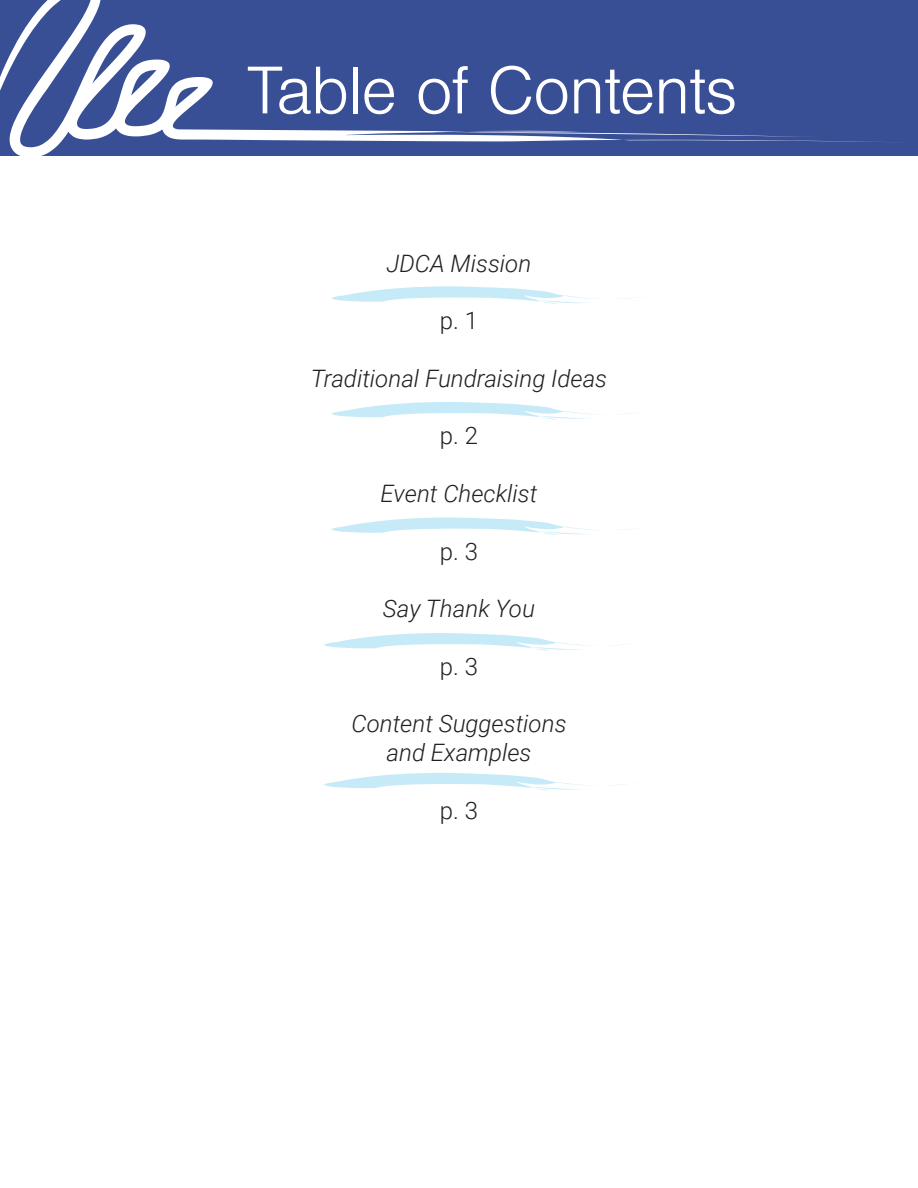
<style>
.page{position:relative;width:918px;height:1188px;background:#fff}
.page>*{position:absolute;margin:0;border:0;box-sizing:border-box;transform-origin:0 0}
.t1{font:300 70.05px "Nimbus San";letter-spacing:-.02em;color:#fff}
.t2{font:italic 300 24px "Roboto";color:#231f20}
.t3{font:300 24px "Roboto";color:#231f20}
</style>
<div class="page">
<svg style="left:332px;top:286px;width:301px;height:18px"></svg>
<svg style="left:332px;top:402px;width:301px;height:18px"></svg>
<svg style="left:332px;top:517px;width:300px;height:18px"></svg>
<svg style="left:324px;top:633px;width:302px;height:18px"></svg>
<svg style="left:324px;top:773px;width:302px;height:18px"></svg>
<svg style="left:0;top:0;width:918px;height:156px;background:#4a5e9f"></svg>
<p class="t1" style="left:247px;top:54px;width:492px">Table of Contents</p>
<p class="t2" style="left:387px;top:246px;width:146px">JDCA Mission</p>
<p class="t3" style="left:440px;top:304px;width:40px">p. 1</p>
<p class="t2" style="left:311px;top:361px;width:298px">Traditional Fundraising Ideas</p>
<p class="t3" style="left:440px;top:419px;width:40px">p. 2</p>
<p class="t2" style="left:381px;top:477px;width:158px">Event Checklist</p>
<p class="t3" style="left:440px;top:534px;width:40px">p. 3</p>
<p class="t2" style="left:383px;top:592px;width:154px">Say Thank You</p>
<p class="t3" style="left:440px;top:649px;width:40px">p. 3</p>
<p class="t2" style="left:351px;top:707px;width:217px">Content Suggestions</p>
<p class="t2" style="left:387px;top:736px;width:146px">and Examples</p>
<p class="t3" style="left:440px;top:793px;width:40px">p. 3</p>
</div>
